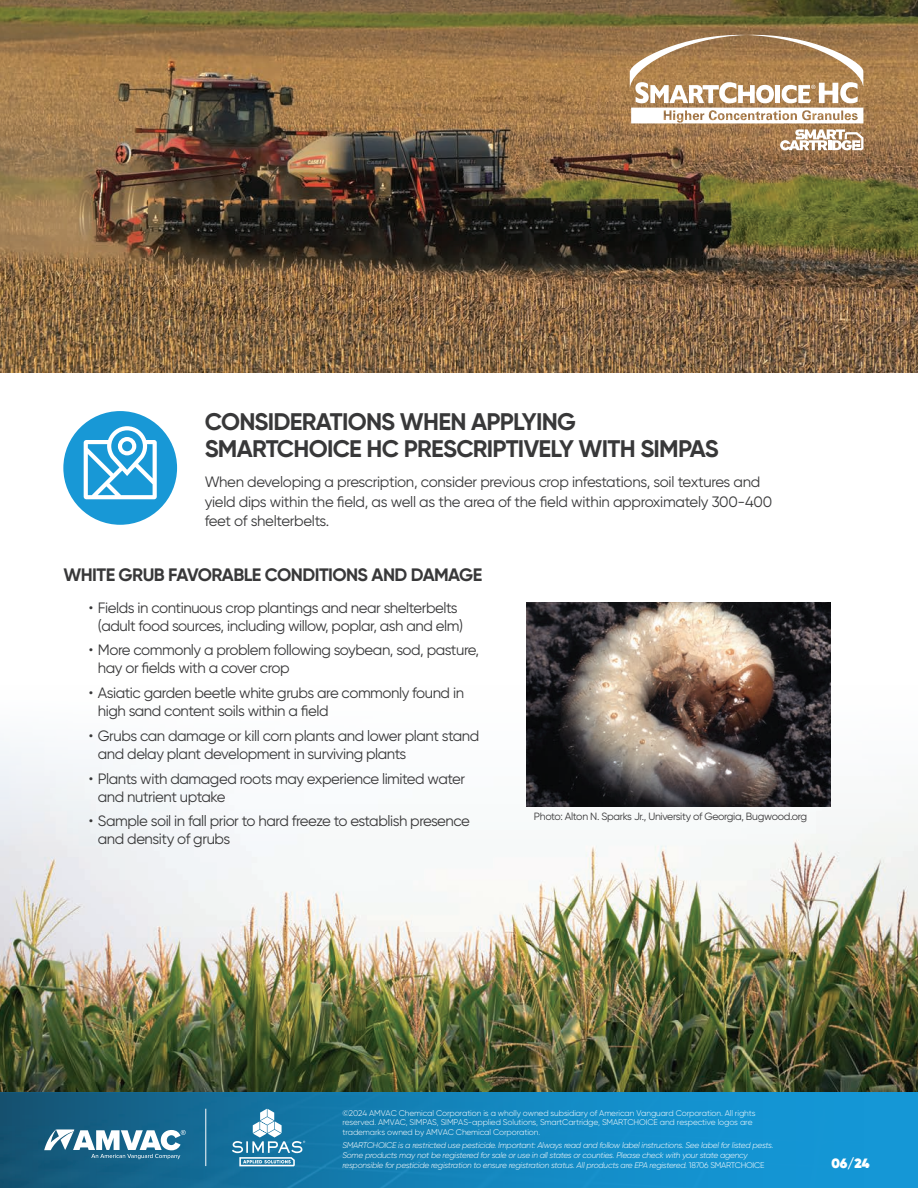
<style>
.page{position:relative;width:918px;height:1188px;background:#fff}
.page>*{position:absolute;margin:0;border:0;box-sizing:border-box;transform-origin:0 0}
.t1{font:700 24px/27px "Gilroy";letter-spacing:-.03em;color:#383839}
.t2{font:700 18px "Gilroy";letter-spacing:-.03em;color:#383839}
.t3{font:15px/18px "Gilroy";letter-spacing:-.03em;color:#383839}
.t4{font:800 13.5px "Gilroy";color:#fff}
.t5{font:10.5px "Gilroy";letter-spacing:-.03em;color:#383839}
.t6{font:italic 300 8.25px/9.8px "Gilroy";letter-spacing:-.03em;color:#fff}
.t7{font:300 8.25px/9.8px "Gilroy";letter-spacing:-.015em;color:#fff}
.s1{font-style:normal}
</style>
<div class="page">
<img style="left:0;top:741px;width:918px;height:352px">
<img style="left:0;top:0;width:918px;height:373px">
<img style="left:0;top:1093px;width:908px;height:95px">
<svg style="left:44px;top:1129px;width:142px;height:30px"></svg>
<hr style="left:205px;top:1109px;width:1px;height:57px;background:#fff">
<svg style="left:232px;top:1109px;width:73px;height:57px;background:#4d95b8"></svg>
<svg style="left:780px;top:129px;width:83px;height:21px"></svg>
<svg style="left:630px;top:35px;width:233px;height:88px"></svg>
<img style="left:526px;top:602px;width:305px;height:205px">
<svg style="left:63px;top:411px;width:114px;height:114px"></svg>
<h1 class="t1" style="left:205px;top:408px;width:515px">CONSIDERATIONS WHEN APPLYING<br>SMARTCHOICE HC PRESCRIPTIVELY WITH SIMPAS</h1>
<p class="t3" style="left:205px;top:472px;width:569px;line-height:19.5px">When developing a prescription, consider previous crop infestations, soil textures and yield dips within the field, as well as the area of the field within approximately 300-400 feet of shelterbelts.</p>
<p class="t2" style="left:63px;top:564px;width:421px">WHITE GRUB FAVORABLE CONDITIONS AND DAMAGE</p>
<p class="t3" style="left:89px;top:598px;width:376px;text-align:center">• Fields in continuous crop plantings and near shelterbelts (adult food sources, including willow, poplar, ash and elm)</p>
<p class="t3" style="left:98px;top:641px;width:383px;text-indent:-9px">• More commonly a problem following soybean, sod, pasture, hay or fields with a cover crop</p>
<p class="t3" style="left:98px;top:684px;width:368px;text-indent:-9px">• Asiatic garden beetle white grubs are commonly found in high sand content soils within a field</p>
<p class="t3" style="left:98px;top:727px;width:383px;text-indent:-9px">• Grubs can damage or kill corn plants and lower plant stand and delay plant development in surviving plants</p>
<p class="t3" style="left:98px;top:769px;width:369px;text-indent:-9px">• Plants with damaged roots may experience limited water and nutrient uptake</p>
<p class="t3" style="left:98px;top:812px;width:374px;text-indent:-9px">• Sample soil in fall prior to hard freeze to establish presence and density of grubs</p>
<p class="t5" style="left:534px;top:810px;width:275px">Photo: Alton N. Sparks Jr., University of Georgia, Bugwood.org</p>
<p class="t7" style="left:342px;top:1108px;width:415px">©2024 AMVAC Chemical Corporation is a wholly owned subsidiary of American Vanguard Corporation. All rights reserved. AMVAC, SIMPAS, SIMPAS-applied Solutions, SmartCartridge, SMARTCHOICE and respective logos are trademarks owned by AMVAC Chemical Corporation.</p>
<p class="t6" style="left:342px;top:1141px;width:433px">SMARTCHOICE is a restricted use pesticide. Important: Always read and follow label instructions. See label for listed pests.<br>Some products may not be registered for sale or use in all states or counties. Please check with your state agency responsible for pesticide registration to ensure registration status. All products are EPA registered. <span class="s1">18706 SMARTCHOICE</span></p>
<p class="t4" style="left:831px;top:1155px;width:40px">06/24</p>
</div>
